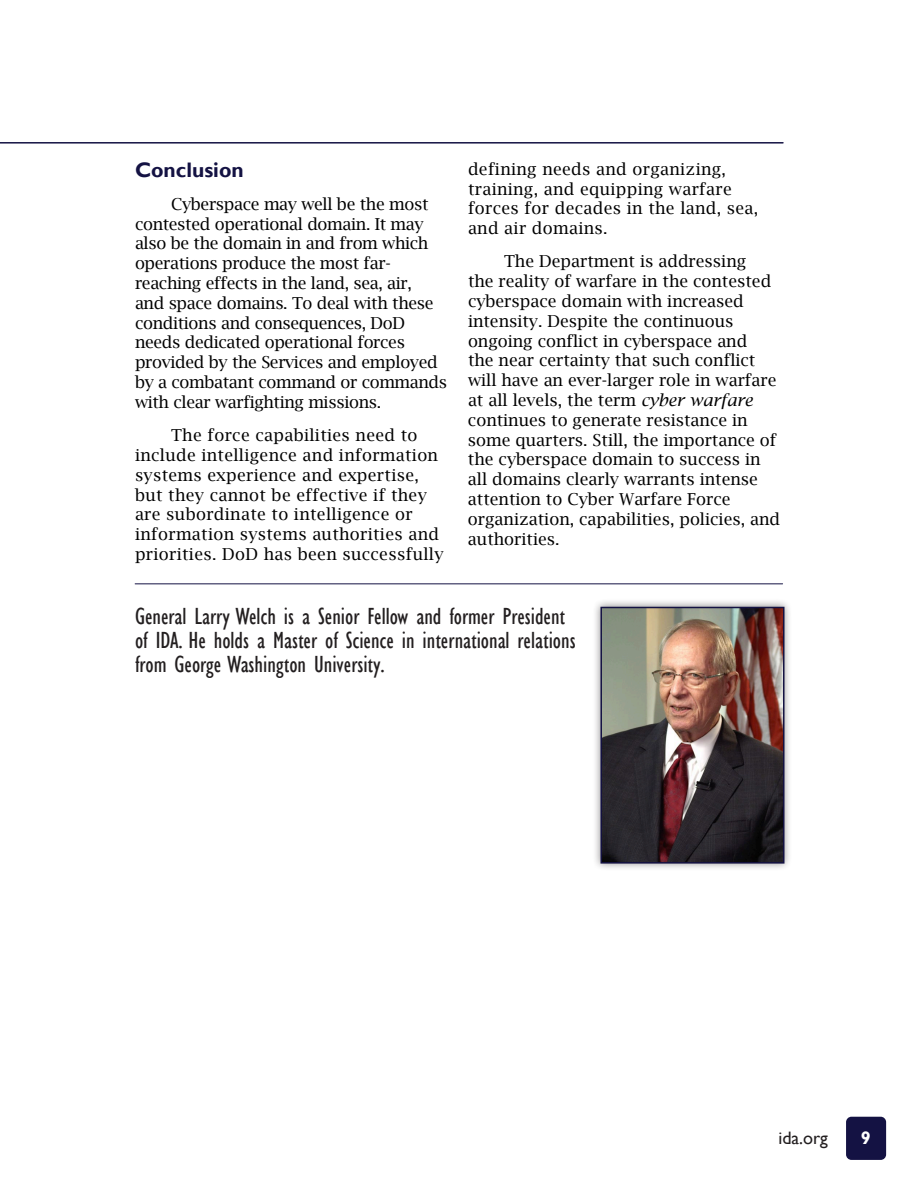
<style>
.page{position:relative;width:918px;height:1188px;background:#fff}
.page>*{position:absolute;margin:0;border:0;box-sizing:border-box;transform-origin:0 0}
.t1{font:condensed 24px/24px "Gill Sans";color:#231f20}
.t2{font:700 21px "Gill Sans";color:#141243}
.t3{font:18px "Gill Sans";color:#231f20}
.t4{font:700 18px "Gill Sans";color:#fff}
.t5{font:16.5px/19.8px "Lucida Bright";color:#000}
.t6{font:16.5px/19.8px "Lucida Bright";letter-spacing:-.02em;color:#000}
.t7{font:16.5px/19.8px "Lucida Bright";letter-spacing:.02em;color:#000}
.s1{font-style:italic}
</style>
<div class="page">
<div style="left:846px;top:1117px;width:40px;height:43px;background:#141243;border-radius:5px"></div>
<hr style="left:0;top:142px;width:783px;height:2px;background:#141243">
<hr style="left:135px;top:583px;width:648px;height:1px;background:#141243">
<div style="left:592px;top:598px;width:201px;height:274px;background:#231f20;opacity:.5"></div>
<img style="left:603px;top:610px;width:178px;height:251px">
<div style="left:600px;top:607px;width:184px;height:257px;border:2px solid #141243"></div>
<p class="t2" style="left:135px;top:157px;width:110px">Conclusion</p>
<p class="t6" style="left:135px;top:194px;width:314px;text-indent:36px">Cyberspace may well be the most contested operational domain. It may also be the domain in and from which operations produce the most far&shy;reaching effects in the land, sea, air,<br>and space domains. To deal with these conditions and consequences, DoD needs dedicated operational forces provided by the Services and employed by a combatant command or commands with clear warfighting missions.</p>
<p class="t7" style="left:135px;top:425px;width:310px;text-indent:36px">The force capabilities need to include intelligence and information systems experience and expertise, but they cannot be effective if they are subordinate to intelligence or information systems authorities and priorities. DoD has been successfully</p>
<p class="t7" style="left:468px;top:159px;width:292px">defining needs and organizing, training, and equipping warfare forces for decades in the land, sea, and air domains.</p>
<p class="t5" style="left:468px;top:252px;width:314px;text-indent:36px">The Department is addressing<br>the reality of warfare in the contested cyberspace domain with increased intensity. Despite the continuous ongoing conflict in cyberspace and<br>the near certainty that such conflict will have an ever-larger role in warfare at all levels, the term <span class="s1">cyber warfare </span>continues to generate resistance in some quarters. Still, the importance of the cyberspace domain to success in all domains clearly warrants intense attention to Cyber Warfare Force organization, capabilities, policies, and authorities.</p>
<h1 class="t1" style="left:135px;top:604px;width:442px">General Larry Welch is a Senior Fellow and former President of IDA. He holds a Master of Science in international relations from George Washington University.</h1>
<p class="t3" style="left:779px;top:1127px;width:51px">ida.org</p>
<p class="t4" style="left:861px;top:1127px;width:11px">9</p>
</div>
